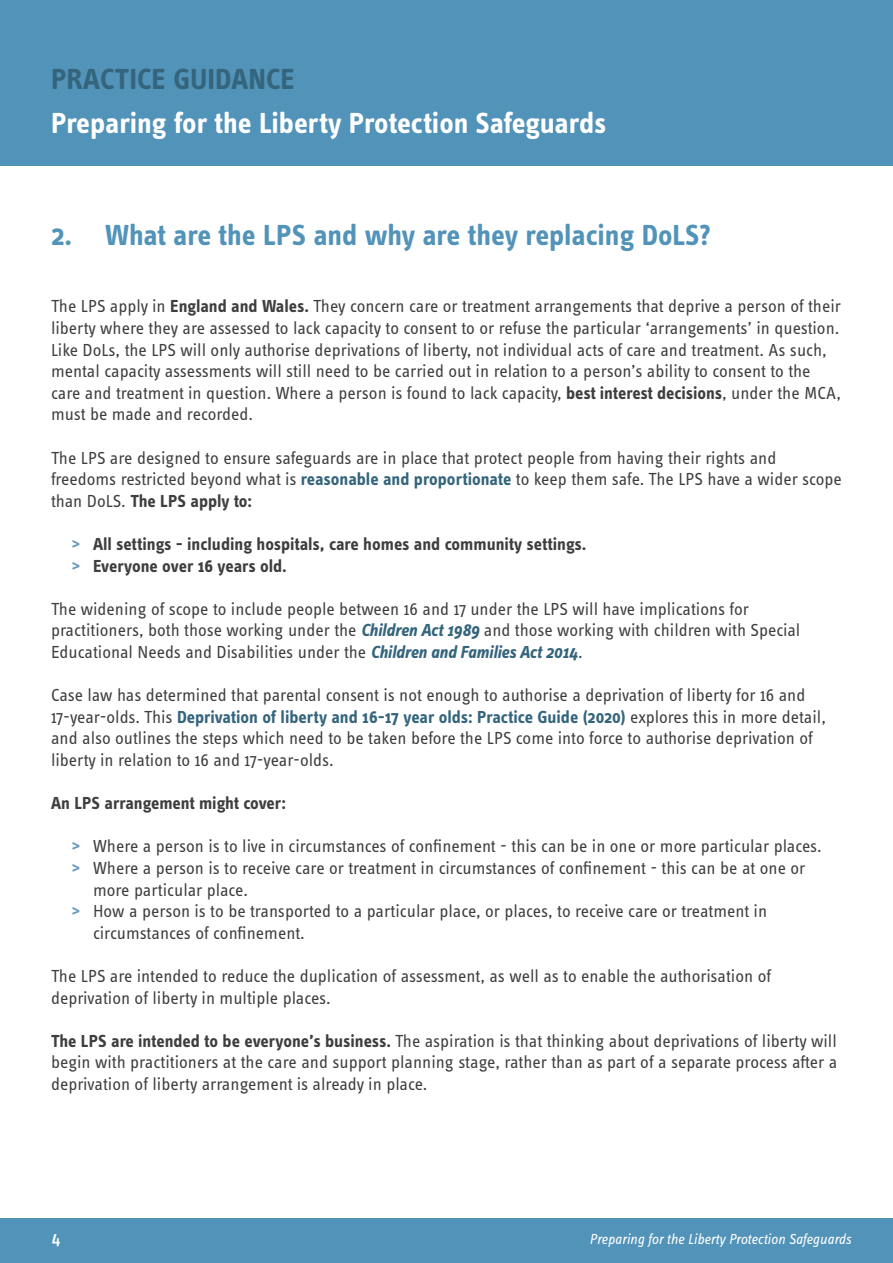
<style>
.page{position:relative;width:893px;height:1263px;background:#fff}
.page>*{position:absolute;margin:0;border:0;box-sizing:border-box;transform-origin:0 0}
.Adults_header{font:700 30px "Info Text Pro";color:#5293b9}
.Header_title{font:700 30px "Info Text Pro";color:#fff}
.Header_title-2{font:700 30px "Info Text Pro";color:#35657c}
.Body_Text{font:18px/21.6px "Info Text Pro";color:#3e3e3f}
.Body_Text-2{font:700 18px "Info Text Pro";color:#3e3e3f}
.t1{font:500 18px "Info Text Pro";color:#fff}
.t2{font:italic 15px "Info Text Pro";letter-spacing:-.005em;color:#fff}
.s1{font-weight:700}
.s2{font-weight:700;color:#35657c}
.s3{color:#679bbf}
.s4{font-weight:700;font-style:italic;color:#35657c}
.s5{font-weight:700;color:#679bbf}
</style>
<div class="page">
<div style="left:0;top:1218px;width:893px;height:45px;background:#5293b9"></div>
<div style="left:0;top:0;width:893px;height:166px;background:#5293b9"></div>
<p class="Header_title-2" style="left:51px;top:61px;width:245px">PRACTICE GUIDANCE</p>
<p class="Header_title" style="left:51px;top:105px;width:557px">Preparing for the Liberty Protection Safeguards</p>
<p class="Adults_header" style="left:51px;top:217px;width:661px">2. What are the LPS and why are they replacing DoLS?</p>
<p class="Body_Text" style="left:51px;top:295px;width:792px">The LPS apply in <span class="s1">England and Wales.</span> They concern care or treatment arrangements that deprive a person of their liberty where they are assessed to lack capacity to consent to or refuse the particular ‘arrangements’ in question.<br>Like DoLs, the LPS will only authorise deprivations of liberty, not individual acts of care and treatment. As such, mental capacity assessments will still need to be carried out in relation to a person’s ability to consent to the care and treatment in question. Where a person is found to lack capacity, <span class="s1">best interest decisions</span>, under the MCA, must be made and recorded.</p>
<p class="Body_Text" style="left:51px;top:446px;width:792px">The LPS are designed to ensure safeguards are in place that protect people from having their rights and freedoms restricted beyond what is <span class="s2">reasonable and proportionate</span> to keep them safe. The LPS have a wider scope than DoLS. <span class="s1">The LPS apply to:</span></p>
<p class="Body_Text-2" style="left:72px;top:533px;width:516px"><span class="s3">&gt;</span> All settings - including hospitals, care homes and community settings.</p>
<p class="Body_Text-2" style="left:72px;top:555px;width:217px"><span class="s3">&gt;</span> Everyone over 16 years old.</p>
<p class="Body_Text" style="left:51px;top:597px;width:751px">The widening of scope to include people between 16 and 17 under the LPS will have implications for practitioners, both those working under the <span class="s4">Children Act 1989</span> and those working with children with Special<br>Educational Needs and Disabilities under the <span class="s4">Children and Families Act 2014</span>.</p>
<p class="Body_Text" style="left:51px;top:684px;width:776px">Case law has determined that parental consent is not enough to authorise a deprivation of liberty for 16 and 17-year-olds. This <span class="s2">Deprivation of liberty and 16-17 year olds: Practice Guide (2020)</span> explores this in more detail, and also outlines the steps which need to be taken before the LPS come into force to authorise deprivation of liberty in relation to 16 and 17-year-olds.</p>
<p class="Body_Text-2" style="left:51px;top:792px;width:236px">An LPS arrangement might cover:</p>
<p class="Body_Text" style="left:72px;top:835px;width:752px"><span class="s5">&gt;</span> Where a person is to live in circumstances of confinement - this can be in one or more particular places.</p>
<p class="Body_Text" style="left:93px;top:857px;width:714px;text-indent:-21px"><span class="s5">&gt;</span> Where a person is to receive care or treatment in circumstances of confinement - this can be at one or more particular place.</p>
<p class="Body_Text" style="left:93px;top:900px;width:676px;text-indent:-21px"><span class="s5">&gt;</span> How a person is to be transported to a particular place, or places, to receive care or treatment in circumstances of confinement.</p>
<p class="Body_Text" style="left:51px;top:965px;width:722px">The LPS are intended to reduce the duplication of assessment, as well as to enable the authorisation of deprivation of liberty in multiple places.</p>
<p class="Body_Text" style="left:51px;top:1029px;width:788px;text-align:justify"><span class="s1">The LPS are intended to be everyone’s business.</span> The aspiration is that thinking about deprivations of liberty will begin with practitioners at the care and support planning stage, rather than as part of a separate process after a deprivation of liberty arrangement is already in place.</p>
<p class="t1" style="left:52px;top:1227px;width:10px">4</p>
<p class="t2" style="left:590px;top:1230px;width:281px">Preparing for the Liberty Protection Safeguards <sup>4</sup></p>
</div>
